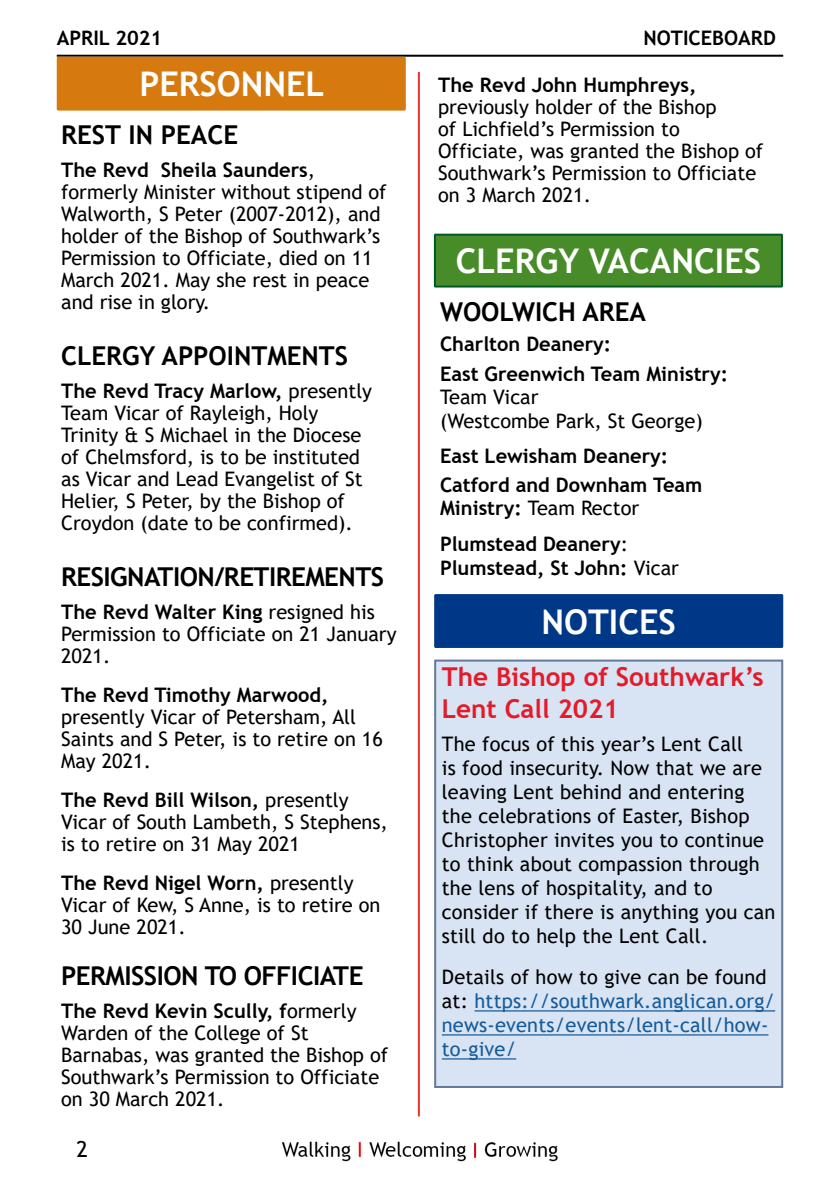
<style>
.page{position:relative;width:840px;height:1191px;background:#fff}
.page>*{position:absolute;margin:0;border:0;box-sizing:border-box;transform-origin:0 0}
.t1{font:700 34px "Trebuchet MS";color:#fff}
.t2{font:700 26px "Trebuchet MS";letter-spacing:-.02em;color:#000}
.t3{font:700 26px "Trebuchet MS";color:#000}
.t4{font:700 26px/31.2px "Trebuchet MS";color:#e31b2a}
.t5{font:22px "Trebuchet MS";color:#000}
.t6{font:20px/22px "Trebuchet MS";color:#000}
.t7{font:700 20px/29.6px "Trebuchet MS";color:#000}
.t8{font:20px/24px "Trebuchet MS";letter-spacing:.01em;color:#165b9a}
.s1{font-weight:700}
.s2{font-weight:400}
.s3{color:#000}
</style>
<div class="page">
<hr style="left:57px;top:55px;width:725px;height:2px;background:#000">
<hr style="left:417px;top:72px;width:2px;height:1044px;background:#e5352c">
<img style="left:281px;top:1141px;width:277px;height:21px">
<div style="left:434px;top:235px;width:347px;height:51px;background:#488c2a"></div>
<div style="left:433px;top:234px;width:349px;height:53px;border:2px solid #015a25"></div>
<div style="left:58px;top:58px;width:346px;height:52px;background:#d67a0f"></div>
<div style="left:57px;top:57px;width:348px;height:54px;border:2px solid #d67a0f"></div>
<div style="left:435px;top:595px;width:346px;height:52px;background:#003888"></div>
<div style="left:434px;top:594px;width:348px;height:54px;border:2px solid #003888"></div>
<div style="left:435px;top:660px;width:346px;height:427px;background:#d8e4f3"></div>
<hr style="left:474px;top:1010px;width:300px;height:1px;background:#165b9a">
<hr style="left:441px;top:1034px;width:327px;height:1px;background:#165b9a">
<hr style="left:441px;top:1058px;width:75px;height:1px;background:#165b9a">
<div style="left:434px;top:659px;width:348px;height:429px;border:2px solid #657995"></div>
<p class="t7" style="left:57px;top:24px;width:107px">APRIL 2021</p>
<p class="t7" style="left:643px;top:24px;width:134px">NOTICEBOARD</p>
<h1 class="t1" style="left:139px;top:63px;width:186px">PERSONNEL</h1>
<h2 class="t3" style="left:61px;top:119px;width:178px">REST IN PEACE</h2>
<p class="t6" style="left:61px;top:159px;width:327px"><span class="s1">The Revd Sheila Saunders</span>, formerly Minister without stipend of<br>Walworth, S Peter (2007-2012), and holder of the Bishop of Southwark’s<br>Permission to Officiate, died on 11<br>March 2021. May she rest in peace and rise in glory.</p>
<h2 class="t3" style="left:61px;top:339px;width:288px">CLERGY APPOINTMENTS</h2>
<p class="t6" style="left:61px;top:380px;width:312px"><span class="s1">The Revd Tracy Marlow,</span> presently<br>Team Vicar of Rayleigh, Holy<br>Trinity &amp; S Michael in the Diocese of Chelmsford, is to be instituted as Vicar and Lead Evangelist of St<br>Helier, S Peter, by the Bishop of<br>Croydon (date to be confirmed).</p>
<h2 class="t2" style="left:61px;top:560px;width:324px">RESIGNATION/RETIREMENTS</h2>
<p class="t6" style="left:61px;top:600px;width:337px"><span class="s1">The Revd Walter King</span> resigned his<br>Permission to Officiate on 21 January<br>2021.</p>
<p class="t7" style="left:61px;top:680px;width:268px">The Revd Timothy Marwood,</p>
<p class="t6" style="left:61px;top:705px;width:323px">presently Vicar of Petersham, All<br>Saints and S Peter, is to retire on 16<br>May 2021.</p>
<p class="t6" style="left:61px;top:788px;width:328px"><span class="s1">The Revd Bill Wilson,</span> presently<br>Vicar of South Lambeth, S Stephens, is to retire on 31 May 2021</p>
<p class="t6" style="left:61px;top:871px;width:320px"><span class="s1">The Revd Nigel Worn,</span> presently<br>Vicar of Kew, S Anne, is to retire on<br>30 June 2021.</p>
<h2 class="t2" style="left:61px;top:959px;width:304px">PERMISSION TO OFFICIATE</h2>
<p class="t6" style="left:61px;top:1000px;width:328px"><span class="s1">The Revd Kevin Scully, f</span>ormerly<br>Warden of the College of St<br>Barnabas, was granted the Bishop of<br>Southwark’s Permission to Officiate on 30 March 2021.</p>
<p class="t5" style="left:77px;top:1135px;width:13px">2</p>
<p class="t7" style="left:438px;top:70px;width:260px">The Revd John Humphreys,</p>
<p class="t6" style="left:438px;top:95px;width:326px">previously holder of the Bishop<br>of Lichfield’s Permission to<br>Officiate, was granted the Bishop of<br>Southwark’s Permission to Officiate on 3 March 2021.</p>
<h1 class="t1" style="left:455px;top:240px;width:307px">CLERGY VACANCIES</h1>
<h2 class="t3" style="left:440px;top:296px;width:207px">WOOLWICH AREA</h2>
<p class="t7" style="left:440px;top:329px;width:289px">Charlton Deanery:<br>East Greenwich Team Ministry:</p>
<p class="t6" style="left:440px;top:384px;width:264px;line-height:24px">Team Vicar<br>(Westcombe Park, St George)</p>
<p class="t7" style="left:440px;top:442px;width:264px;line-height:28.6px">East Lewisham Deanery:<br>Catford and Downham Team</p>
<p class="t7" style="left:440px;top:490px;width:201px;line-height:36px">Ministry: <span class="s2">Team Rector<br></span>Plumstead Deanery<span class="s2">:</span></p>
<p class="t7" style="left:440px;top:553px;width:240px">Plumstead, St John: <span class="s2">Vicar</span></p>
<h1 class="t1" style="left:541px;top:600px;width:136px">NOTICES</h1>
<h2 class="t4" style="left:441px;top:661px;width:323px">The Bishop of Southwark’s<br>Lent Call 2021</h2>
<p class="t6" style="left:441px;top:732px;width:335px;line-height:24px">The focus of this year’s Lent Call<br>is food insecurity. Now that we are leaving Lent behind and entering the celebrations of Easter, Bishop Christopher invites you to continue to think about compassion through the lens of hospitality, and to consider if there is anything you can still do to help the Lent Call.</p>
<p class="t8" style="left:441px;top:965px;width:334px"><span class="s3">Details of how to give can be found at:</span> https://southwark.anglican.org/ news-events/events/lent-call/how&shy;to-give/</p>
</div>
